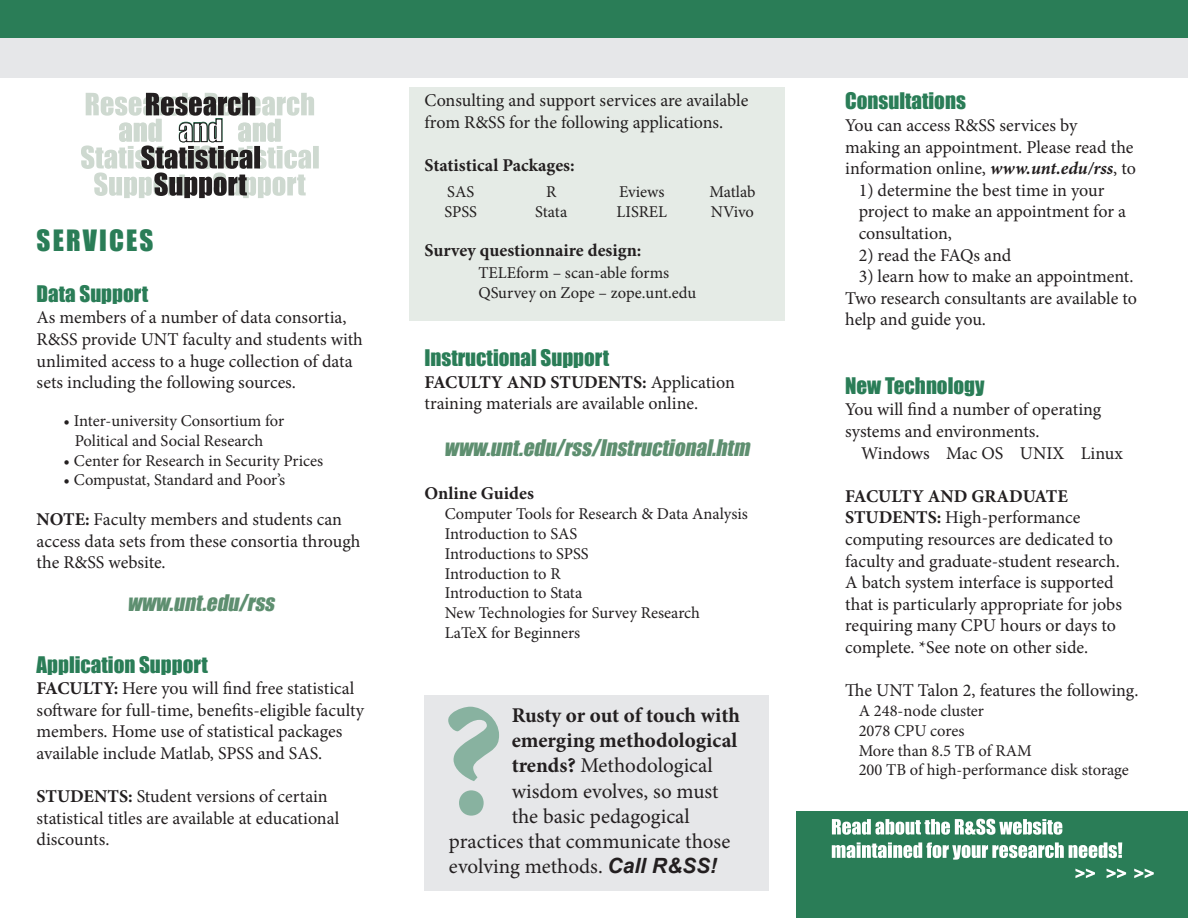
<style>
.page{position:relative;width:1188px;height:918px;background:#fff}
.page>*{position:absolute;margin:0;border:0;box-sizing:border-box;transform-origin:0 0}
.t1{font:27px "Impact";letter-spacing:.08em;color:#2a7d57}
.t2{font:21px "Minion Pro";color:#231f20}
.t3{font:21px "Impact";color:#2a7d57}
.t4{font:italic 21px "Impact";color:#5e8f70}
.t5{font:700 21px "Minion Pro";color:#231f20}
.t6{font:18px/21.6px "Minion Pro";color:#231f20}
.t7{font:700 18px "Minion Pro";color:#231f20}
.t8{font:16.5px/19.8px "Minion Pro";color:#231f20}
.s1{font-weight:700}
.s2{font-family:"Arial";font-weight:700;font-style:italic}
.s3{font-weight:700;font-style:italic}
</style>
<div class="page">
<div style="left:409px;top:87px;width:376px;height:234px;background:#e5ebe6"></div>
<div style="left:797px;top:812px;width:391px;height:106px;background:#2a7d57"></div>
<div style="left:0;top:37px;width:1188px;height:41px;background:#e6e7e9"></div>
<div style="left:424px;top:696px;width:345px;height:195px;background:#e6e7e9"></div>
<svg style="left:448px;top:707px;width:51px;height:109px"></svg>
<div style="left:0;top:0;width:1188px;height:37px;background:#2a7d57"></div>
<svg style="left:1075px;top:869px;width:79px;height:9px"></svg>
<svg style="left:832px;top:842px;width:290px;height:18px"></svg>
<svg style="left:832px;top:819px;width:230px;height:16px"></svg>
<svg style="left:81px;top:93px;width:238px;height:105px"></svg>
<p class="t1" style="left:37px;top:220px;width:118px">SERVICES</p>
<p class="t3" style="left:37px;top:277px;width:113px">Data Support</p>
<p class="t6" style="left:37px;top:307px;width:328px">As members of a number of data consortia, R&amp;SS provide UNT faculty and students with unlimited access to a huge collection of data sets including the following sources.</p>
<p class="t8" style="left:64px;top:411px;width:222px">• Inter-university Consortium for</p>
<p class="t8" style="left:75px;top:431px;width:190px">Political and Social Research</p>
<p class="t8" style="left:64px;top:450px;width:261px">• Center for Research in Security Prices</p>
<p class="t8" style="left:64px;top:470px;width:223px">• Compustat, Standard and Poor’s</p>
<p class="t6" style="left:37px;top:509px;width:325px"><span class="s1">NOTE:</span> Faculty members and students can access data sets from these consortia through the R&amp;SS website.</p>
<p class="t4" style="left:127px;top:587px;width:154px">www.unt.edu/rss</p>
<p class="t3" style="left:37px;top:648px;width:173px">Application Support</p>
<p class="t6" style="left:37px;top:678px;width:329px"><span class="s1">FACULTY:</span> Here you will find free statistical software for full-time, benefits-eligible faculty members. Home use of statistical packages available include Matlab, SPSS and SAS.</p>
<p class="t6" style="left:37px;top:786px;width:304px"><span class="s1">STUDENTS:</span> Student versions of certain statistical titles are available at educational discounts.</p>
<p class="t6" style="left:424px;top:90px;width:326px">Consulting and support services are available from R&amp;SS for the following applications.</p>
<p class="t7" style="left:424px;top:152px;width:152px">Statistical Packages:</p>
<p class="t8" style="left:444px;top:182px;width:34px">SAS<br>SPSS</p>
<p class="t8" style="left:535px;top:182px;width:34px;text-align:center">R<br>Stata</p>
<p class="t8" style="left:617px;top:182px;width:52px">Eviews<br>LISREL</p>
<p class="t8" style="left:709px;top:182px;width:48px">Matlab<br>NVivo</p>
<p class="t7" style="left:424px;top:238px;width:219px">Survey questionnaire design:</p>
<p class="t8" style="left:478px;top:263px;width:192px">TELEform – scan-able forms</p>
<p class="t8" style="left:478px;top:283px;width:219px">QSurvey on Zope – zope.unt.edu</p>
<p class="t3" style="left:424px;top:342px;width:186px">Instructional Support</p>
<p class="t6" style="left:424px;top:371px;width:312px"><span class="s1">FACULTY AND STUDENTS:</span> Application training materials are available online.</p>
<p class="t4" style="left:444px;top:432px;width:312px">www.unt.edu/rss/Instructional.htm</p>
<p class="t7" style="left:424px;top:481px;width:111px">Online Guides</p>
<p class="t8" style="left:445px;top:504px;width:305px">Computer Tools for Research &amp; Data Analysis</p>
<p class="t8" style="left:445px;top:524px;width:134px">Introduction to SAS</p>
<p class="t8" style="left:445px;top:544px;width:146px">Introductions to SPSS</p>
<p class="t8" style="left:445px;top:564px;width:117px">Introduction to R</p>
<p class="t8" style="left:445px;top:583px;width:139px">Introduction to Stata</p>
<p class="t8" style="left:445px;top:603px;width:257px">New Technologies for Survey Research</p>
<p class="t8" style="left:445px;top:623px;width:137px">LaTeX for Beginners</p>
<p class="t5" style="left:512px;top:700px;width:230px">Rusty or out of touch with</p>
<p class="t5" style="left:512px;top:726px;width:227px">emerging methodological</p>
<p class="t2" style="left:512px;top:752px;width:203px"><span class="s1">trends?</span> Methodological</p>
<p class="t2" style="left:512px;top:777px;width:208px">wisdom evolves, so must</p>
<p class="t2" style="left:512px;top:802px;width:180px">the basic pedagogical</p>
<p class="t2" style="left:449px;top:827px;width:283px">practices that communicate those</p>
<p class="t2" style="left:449px;top:852px;width:270px">evolving methods. <span class="s2">Call R&amp;SS!</span></p>
<p class="t3" style="left:845px;top:85px;width:122px">Consultations</p>
<p class="t6" style="left:845px;top:115px;width:292px">You can access R&amp;SS services by making an appointment. Please read the information online, <span class="s3">www.unt.edu/rss</span>, to</p>
<p class="t6" style="left:859px;top:179px;width:269px">1) determine the best time in your project to make an appointment for a consultation,</p>
<p class="t6" style="left:859px;top:244px;width:154px">2) read the FAQs and</p>
<p class="t6" style="left:859px;top:266px;width:276px">3) learn how to make an appointment.</p>
<p class="t6" style="left:845px;top:287px;width:293px">Two research consultants are available to help and guide you.</p>
<p class="t3" style="left:845px;top:369px;width:141px">New Technology</p>
<p class="t6" style="left:845px;top:399px;width:258px">You will find a number of operating systems and environments.</p>
<p class="t6" style="left:861px;top:442px;width:263px">Windows Mac OS UNIX Linux</p>
<p class="t6" style="left:845px;top:485px;width:278px"><span class="s1">FACULTY AND GRADUATE STUDENTS:</span> High-performance computing resources are dedicated to faculty and graduate-student research.<br>A batch system interface is supported that is particularly appropriate for jobs requiring many CPU hours or days to complete. *See note on other side.</p>
<p class="t6" style="left:845px;top:680px;width:295px">The UNT Talon 2, features the following.</p>
<p class="t8" style="left:859px;top:701px;width:127px">A 248-node cluster</p>
<p class="t8" style="left:859px;top:721px;width:107px">2078 CPU cores</p>
<p class="t8" style="left:859px;top:740px;width:175px">More than 8.5 TB of RAM</p>
<p class="t8" style="left:859px;top:760px;width:272px">200 TB of high-performance disk storage</p>
</div>
